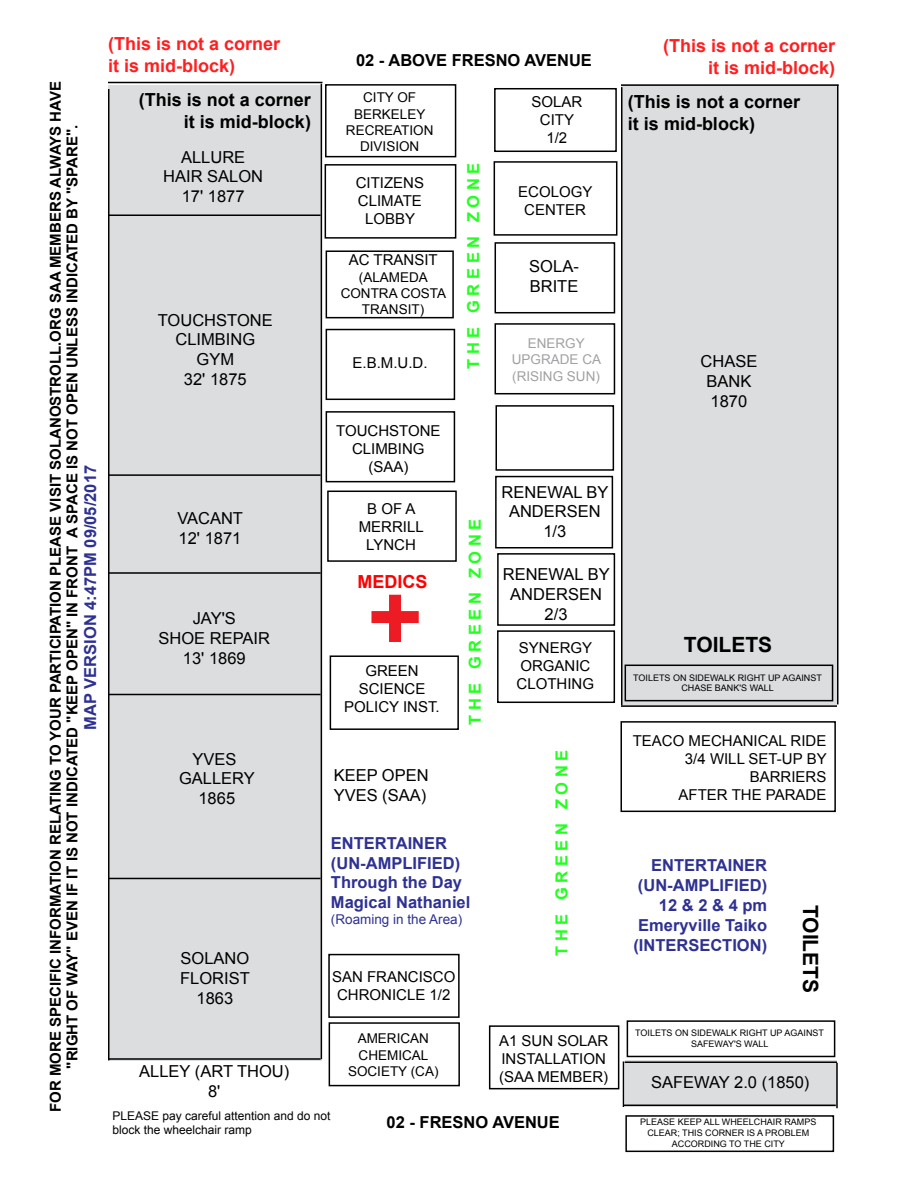
<style>
.page{position:relative;width:918px;height:1188px;background:#fff}
.page>*{position:absolute;margin:0;border:0;box-sizing:border-box;transform-origin:0 0}
.t1{font:700 21px "Arial";color:#000}
.t2{font:700 18px/21.6px "Arial";color:#ff1f20}
.t3{font:700 18px/21.6px "Arial";color:#000}
.t4{font:700 18px "Arial";color:#f00}
.t5{font:16.5px/19.8px "Arial";color:#000;text-align:center}
.t6{font:700 16.5px/19.8px "Arial";color:#2e3192}
.t7{font:700 16.5px "Arial";color:#23ff20}
.t8{font:700 16.5px "Arial";color:#000}
.t9{font:15px/18px "Arial";color:#000;text-align:center}
.t10{font:700 15px/16.5px "Arial";color:#000;text-align:center}
.t11{font:13.5px/16.2px "Arial";color:#000;text-align:center}
.t12{font:13.5px/16.2px "Arial";color:#9fa1a4;text-align:center}
.t13{font:13.5px "Arial";color:#2e3192}
.t14{font:12px/14.4px "Arial";color:#000}
.t15{font:9px/10.8px "Arial";color:#000;text-align:center}
</style>
<div class="page">
<div style="left:621px;top:85px;width:216px;height:621px;background:#dcddde"></div>
<div style="left:625px;top:1061px;width:212px;height:46px;background:#dcddde"></div>
<div style="left:108px;top:85px;width:214px;height:975px;background:#dcddde"></div>
<hr style="left:108px;top:89px;width:1px;height:971px;background:#000">
<hr style="left:321px;top:84px;width:1px;height:975px;background:#000">
<hr style="left:837px;top:85px;width:1px;height:619px;background:#000">
<hr style="left:621px;top:84px;width:218px;height:2px;background:#000">
<hr style="left:625px;top:1061px;width:212px;height:2px;background:#000">
<hr style="left:623px;top:1061px;width:1px;height:46px;background:#000">
<hr style="left:621px;top:705px;width:216px;height:2px;background:#000">
<hr style="left:621px;top:87px;width:1px;height:618px;background:#000">
<hr style="left:108px;top:474px;width:213px;height:2px;background:#000">
<hr style="left:108px;top:572px;width:213px;height:2px;background:#000">
<hr style="left:108px;top:694px;width:213px;height:1px;background:#000">
<hr style="left:108px;top:1058px;width:213px;height:2px;background:#000">
<hr style="left:108px;top:215px;width:213px;height:1px;background:#000">
<hr style="left:108px;top:878px;width:213px;height:1px;background:#000">
<div style="left:325px;top:84px;width:131px;height:73px;border:1px solid #000"></div>
<hr style="left:623px;top:1105px;width:213px;height:1px;background:#000">
<div style="left:494px;top:161px;width:123px;height:75px;border:1px solid #000"></div>
<div style="left:497px;top:630px;width:118px;height:73px;border:1px solid #000"></div>
<div style="left:325px;top:164px;width:131px;height:75px;border:1px solid #000"></div>
<hr style="left:836px;top:1063px;width:2px;height:45px;background:#000">
<hr style="left:108px;top:82px;width:214px;height:1px;background:#000">
<div style="left:495px;top:405px;width:119px;height:66px;border:1px solid #000"></div>
<div style="left:495px;top:242px;width:120px;height:71px;border:1px solid #000"></div>
<div style="left:495px;top:476px;width:118px;height:72px;border:1px solid #000"></div>
<div style="left:328px;top:954px;width:132px;height:64px;border:1px solid #000"></div>
<div style="left:625px;top:665px;width:208px;height:36px;border:1px solid #000"></div>
<div style="left:627px;top:1020px;width:208px;height:37px;border:1px solid #000"></div>
<div style="left:625px;top:1115px;width:209px;height:37px;border:1px solid #000"></div>
<div style="left:326px;top:329px;width:129px;height:71px;border:1px solid #000"></div>
<div style="left:326px;top:250px;width:128px;height:68px;border:1px solid #000"></div>
<div style="left:326px;top:411px;width:129px;height:71px;border:1px solid #000"></div>
<div style="left:495px;top:323px;width:120px;height:71px;border:1px solid #000"></div>
<div style="left:489px;top:1025px;width:130px;height:64px;border:1px solid #000"></div>
<div style="left:494px;top:88px;width:123px;height:64px;border:1px solid #000"></div>
<div style="left:329px;top:1022px;width:131px;height:64px;border:1px solid #000"></div>
<div style="left:497px;top:553px;width:118px;height:73px;border:1px solid #000"></div>
<div style="left:330px;top:655px;width:129px;height:75px;border:1px solid #000"></div>
<div style="left:621px;top:721px;width:215px;height:91px;border:1px solid #000"></div>
<div style="left:327px;top:491px;width:130px;height:71px;border:1px solid #000"></div>
<div style="left:389px;top:595px;width:12px;height:47px;background:#ed1c24"></div>
<div style="left:371px;top:611px;width:48px;height:12px;background:#ed1c24"></div>
<p class="t10" style="left:49px;top:1112px;width:1033px;rotate:-90deg">FOR MORE SPECIFIC INFORMATION RELATING TO YOUR PARTICIPATION PLEASE VISIT SOLANOSTROLL.ORG SAA MEMBERS ALWAYS HAVE "RIGHT OF WAY" EVEN IF IT IS NOT INDICATED "KEEP OPEN" IN FRONT A SPACE IS NOT OPEN UNLESS INDICATED BY "SPARE".</p>
<p class="t6" style="left:82px;top:730px;width:266px;rotate:-90deg">MAP VERSION 4:47PM 09/05/2017</p>
<p class="t2" style="left:108px;top:35px;width:174px">(This is not a corner it is mid-block)</p>
<p class="t3" style="left:139px;top:91px;width:174px;text-align:right">(This is not a corner it is mid-block)</p>
<p class="t5" style="left:163px;top:148px;width:101px">ALLURE<br>HAIR SALON<br>17' 1877</p>
<p class="t5" style="left:158px;top:311px;width:116px">TOUCHSTONE<br>CLIMBING<br>GYM<br>32' 1875</p>
<p class="t5" style="left:177px;top:510px;width:67px;text-align:left">VACANT<br>12' 1871</p>
<p class="t5" style="left:159px;top:610px;width:113px">JAY'S<br>SHOE REPAIR<br>13' 1869</p>
<p class="t5" style="left:179px;top:751px;width:77px">YVES<br>GALLERY<br>1865</p>
<p class="t5" style="left:180px;top:950px;width:71px">SOLANO<br>FLORIST<br>1863</p>
<p class="t8" style="left:356px;top:54px;width:237px">02 - ABOVE FRESNO AVENUE</p>
<p class="t11" style="left:346px;top:91px;width:89px">CITY OF<br>BERKELEY<br>RECREATION<br>DIVISION</p>
<p class="t9" style="left:356px;top:176px;width:70px">CITIZENS<br>CLIMATE<br>LOBBY</p>
<p class="t9" style="left:349px;top:253px;width:90px">AC TRANSIT</p>
<p class="t11" style="left:341px;top:270px;width:107px">(ALAMEDA<br>CONTRA COSTA<br>TRANSIT)</p>
<p class="t9" style="left:353px;top:355px;width:77px">E.B.M.U.D.</p>
<p class="t7" style="left:467px;top:369px;width:208px;rotate:-90deg">T H E G R E E N Z O N E</p>
<p class="t9" style="left:336px;top:423px;width:106px">TOUCHSTONE<br>CLIMBING (SAA)</p>
<p class="t9" style="left:359px;top:501px;width:67px">B OF A<br>MERRILL<br>LYNCH</p>
<p class="t4" style="left:357px;top:574px;width:72px">MEDICS</p>
<p class="t9" style="left:344px;top:663px;width:97px">GREEN<br>SCIENCE<br>POLICY INST.</p>
<p class="t5" style="left:334px;top:767px;width:97px;text-align:left">KEEP OPEN<br>YVES (SAA)</p>
<p class="t7" style="left:469px;top:725px;width:208px;rotate:-90deg">T H E G R E E N Z O N E</p>
<p class="t6" style="left:331px;top:835px;width:141px">ENTERTAINER (UN-AMPLIFIED)<br>Through the Day<br>Magical Nathaniel</p>
<p class="t13" style="left:331px;top:915px;width:133px">(Roaming in the Area)</p>
<p class="t9" style="left:332px;top:969px;width:125px">SAN FRANCISCO<br>CHRONICLE 1/2</p>
<p class="t9" style="left:531px;top:95px;width:52px">SOLAR<br>CITY<br>1/2</p>
<p class="t9" style="left:518px;top:184px;width:76px">ECOLOGY<br>CENTER</p>
<p class="t5" style="left:529px;top:258px;width:51px;text-align:left">SOLA-<br>BRITE</p>
<p class="t12" style="left:512px;top:337px;width:91px">ENERGY<br>UPGRADE CA (RISING SUN)</p>
<p class="t5" style="left:502px;top:483px;width:108px">RENEWAL BY<br>ANDERSEN<br>1/3</p>
<p class="t5" style="left:503px;top:566px;width:108px">RENEWAL BY<br>ANDERSEN<br>2/3</p>
<p class="t9" style="left:517px;top:640px;width:79px;text-align:left">SYNERGY<br>ORGANIC<br>CLOTHING</p>
<p class="t7" style="left:555px;top:956px;width:208px;rotate:-90deg">T H E G R E E N Z O N E</p>
<p class="t2" style="left:663px;top:37px;width:174px;text-align:right">(This is not a corner it is mid-block)</p>
<p class="t3" style="left:628px;top:93px;width:174px">(This is not a corner it is mid-block)</p>
<p class="t5" style="left:701px;top:353px;width:58px">CHASE<br>BANK<br>1870</p>
<h1 class="t1" style="left:684px;top:637px;width:90px">TOILETS</h1>
<p class="t15" style="left:633px;top:673px;width:190px">TOILETS ON SIDEWALK RIGHT UP AGAINST<br>CHASE BANK'S WALL</p>
<p class="t9" style="left:633px;top:733px;width:195px;text-align:right">TEACO MECHANICAL RIDE<br>3/4 WILL SET-UP BY<br>BARRIERS<br>AFTER THE PARADE</p>
<p class="t6" style="left:633px;top:857px;width:135px;text-align:right">ENTERTAINER (UN-AMPLIFIED)<br>12 &amp; 2 &amp; 4 pm<br>Emeryville Taiko (INTERSECTION)</p>
<h1 class="t1" style="left:818px;top:905px;width:90px;rotate:90deg">TOILETS</h1>
<p class="t15" style="left:635px;top:1029px;width:190px">TOILETS ON SIDEWALK RIGHT UP AGAINST<br>SAFEWAY'S WALL</p>
<p class="t11" style="left:348px;top:1032px;width:92px">AMERICAN<br>CHEMICAL<br>SOCIETY (CA)</p>
<p class="t9" style="left:499px;top:1033px;width:111px;text-align:left">A1 SUN SOLAR<br>INSTALLATION (SAA MEMBER)</p>
<p class="t5" style="left:139px;top:1063px;width:152px">ALLEY (ART THOU)<br>8'</p>
<p class="t5" style="left:651px;top:1074px;width:160px">SAFEWAY 2.0 (1850)</p>
<p class="t14" style="left:112px;top:1110px;width:220px">PLEASE pay careful attention and do not block the wheelchair ramp</p>
<p class="t8" style="left:387px;top:1116px;width:175px">02 - FRESNO AVENUE</p>
<p class="t15" style="left:640px;top:1118px;width:178px">PLEASE KEEP ALL WHEELCHAIR RAMPS<br>CLEAR; THIS CORNER IS A PROBLEM<br>ACCORDING TO THE CITY</p>
</div>
